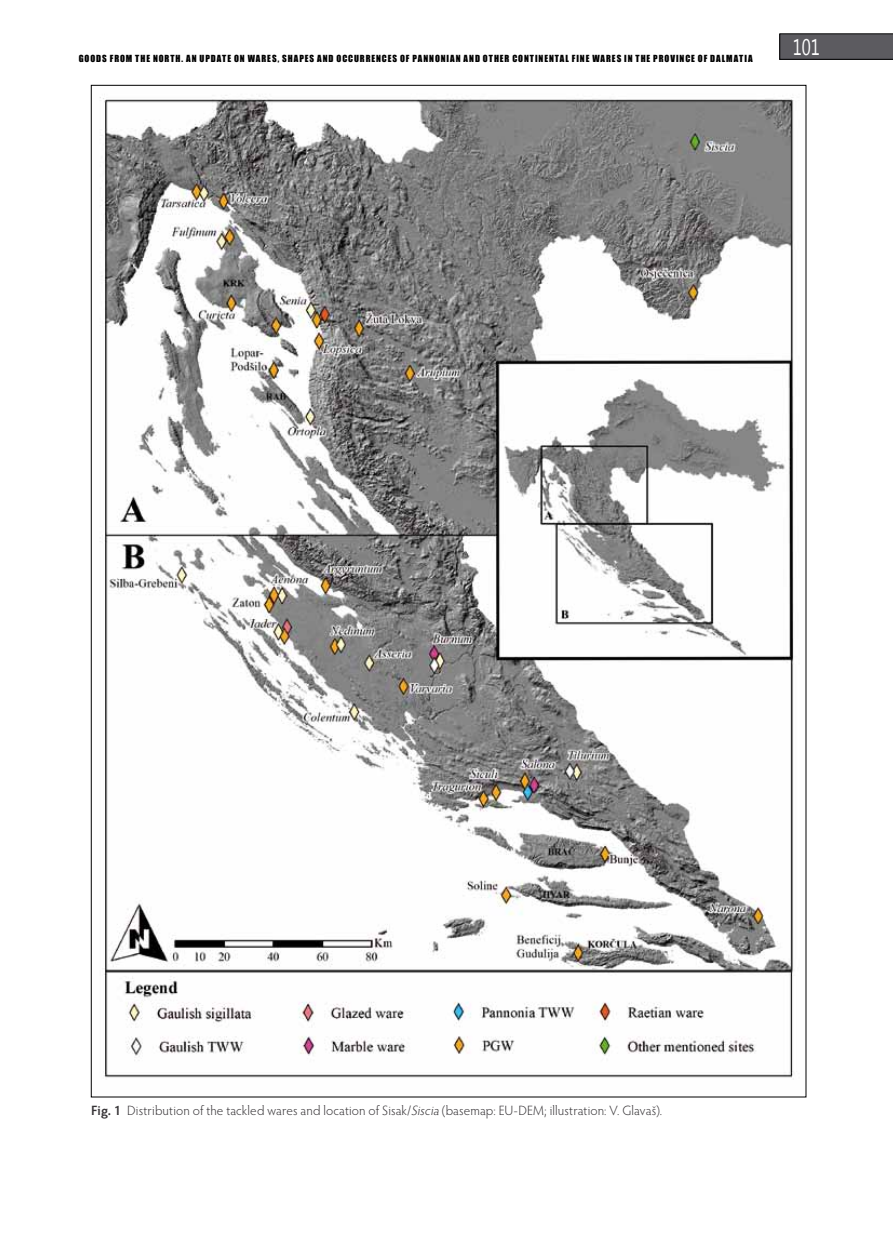
<style>
.page{position:relative;width:893px;height:1234px;background:#fff}
.page>*{position:absolute;margin:0;border:0;box-sizing:border-box;transform-origin:0 0}
.t1{font:22.5px "Microsoft New Tai Lue";color:#fff;scale:.75 1}
.t2{font:300 13.5px "Hypatia Sans Pro";letter-spacing:.01em;color:#373437}
.t3{font:9px "Impact";letter-spacing:.105em;color:#000}
.s1{font-weight:600}
.s2{font-style:italic}
</style>
<div class="page">
<svg style="left:780px;top:34px;width:113px;height:25px;background:#59595d"></svg>
<img style="left:99px;top:95px;width:695px;height:985px">
<p class="t3" style="left:79px;top:52px;width:7px">GOO</p>
<p class="t3" style="left:96px;top:52px;width:25px">DS FROM</p>
<p class="t3" style="left:135px;top:52px;width:24px">THE NOR</p>
<p class="t3" style="left:170px;top:52px;width:584px">TH. AN UPDATE ON WARES, SHAPES AND OCCURRENCES OF PANNONIAN AND OTHER CONTINENTAL FINE WARES IN THE PROVINCE OF DALMATIA</p>
<h1 class="t1" style="left:793px;top:34px;width:38px">101</h1>
<h2 class="t2" style="left:91px;top:1100px;width:573px"><span class="s1">Fig. 1</span> Distribution of the tackled wares and location of Sisak/<span class="s2">Siscia</span> (basemap: EU -DEM; illustration: V. Glavaš).</h2>
</div>
